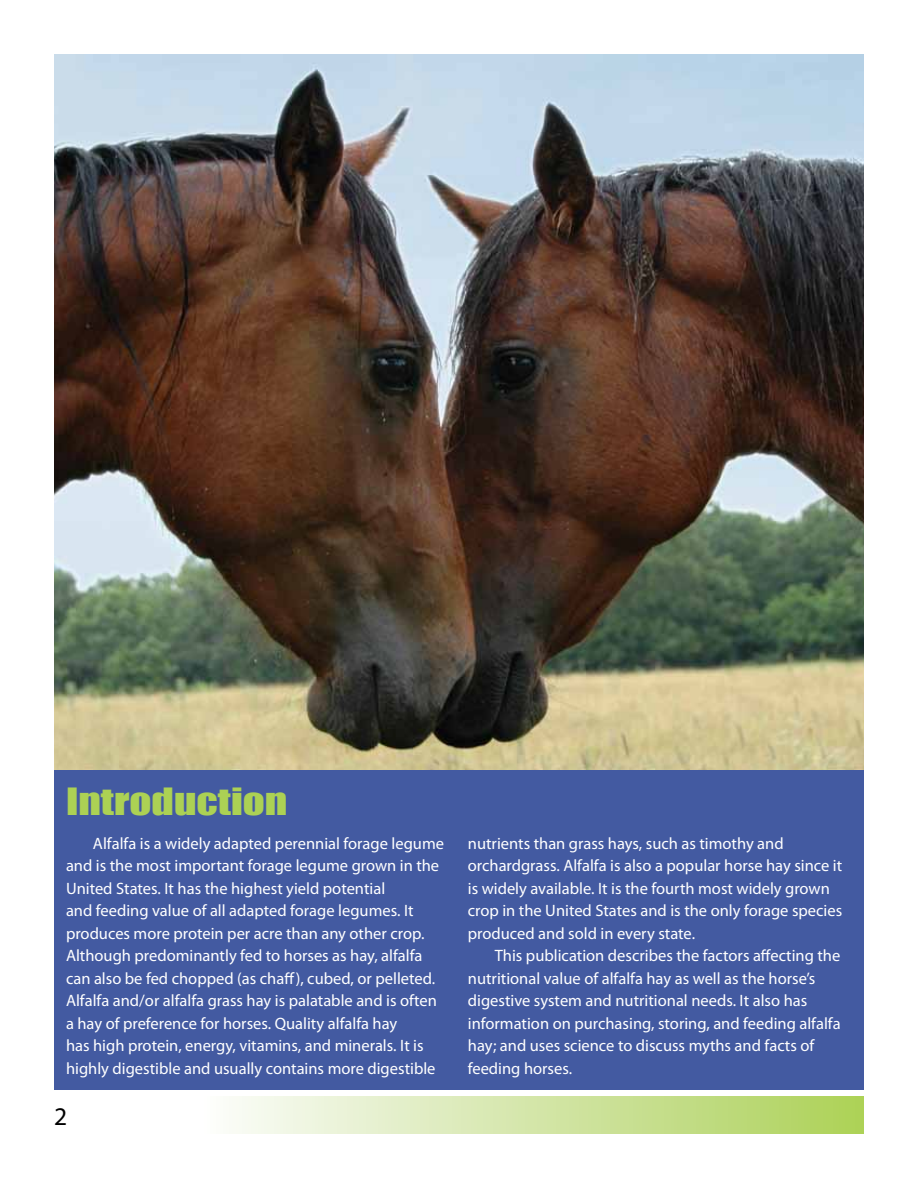
<style>
.page{position:relative;width:918px;height:1188px;background:#fff}
.page>*{position:absolute;margin:0;border:0;box-sizing:border-box;transform-origin:0 0}
.t1{font:34.5px "Impact";color:#acd154;scale:1.25 1}
.t2{font:25.5px "Myriad Pro";color:#000}
.t3{font:16.5px/22.5px "Myriad Pro";color:#fff}
</style>
<div class="page">
<div style="left:54px;top:1097px;width:810px;height:37px;background:linear-gradient(to right,#fff,#aed15c)"></div>
<img style="left:54px;top:54px;width:810px;height:716px">
<div style="left:54px;top:770px;width:810px;height:320px;background:#435aa1"></div>
<h1 class="t1" style="left:66px;top:774px;width:179px">Introduction</h1>
<p class="t3" style="left:66px;top:832px;width:380px;text-indent:27px">Alfalfa is a widely adapted perennial forage legume and is the most important forage legume grown in the United States. It has the highest yield potential<br>and feeding value of all adapted forage legumes. It produces more protein per acre than any other crop.<br>Although predominantly fed to horses as hay, alfalfa can also be fed chopped (as chaff), cubed, or pelleted.<br>Alfalfa and/or alfalfa grass hay is palatable and is often a hay of preference for horses. Quality alfalfa hay<br>has high protein, energy, vitamins, and minerals. It is highly digestible and usually contains more digestible</p>
<p class="t3" style="left:468px;top:832px;width:376px">nutrients than grass hays, such as timothy and orchardgrass. Alfalfa is also a popular horse hay since it is widely available. It is the fourth most widely grown crop in the United States and is the only forage species produced and sold in every state.</p>
<p class="t3" style="left:468px;top:944px;width:374px;text-indent:27px">This publication describes the factors affecting the nutritional value of alfalfa hay as well as the horse’s digestive system and nutritional needs. It also has information on purchasing, storing, and feeding alfalfa hay; and uses science to discuss myths and facts of feeding horses.</p>
<h2 class="t2" style="left:54px;top:1101px;width:15px">2</h2>
</div>
